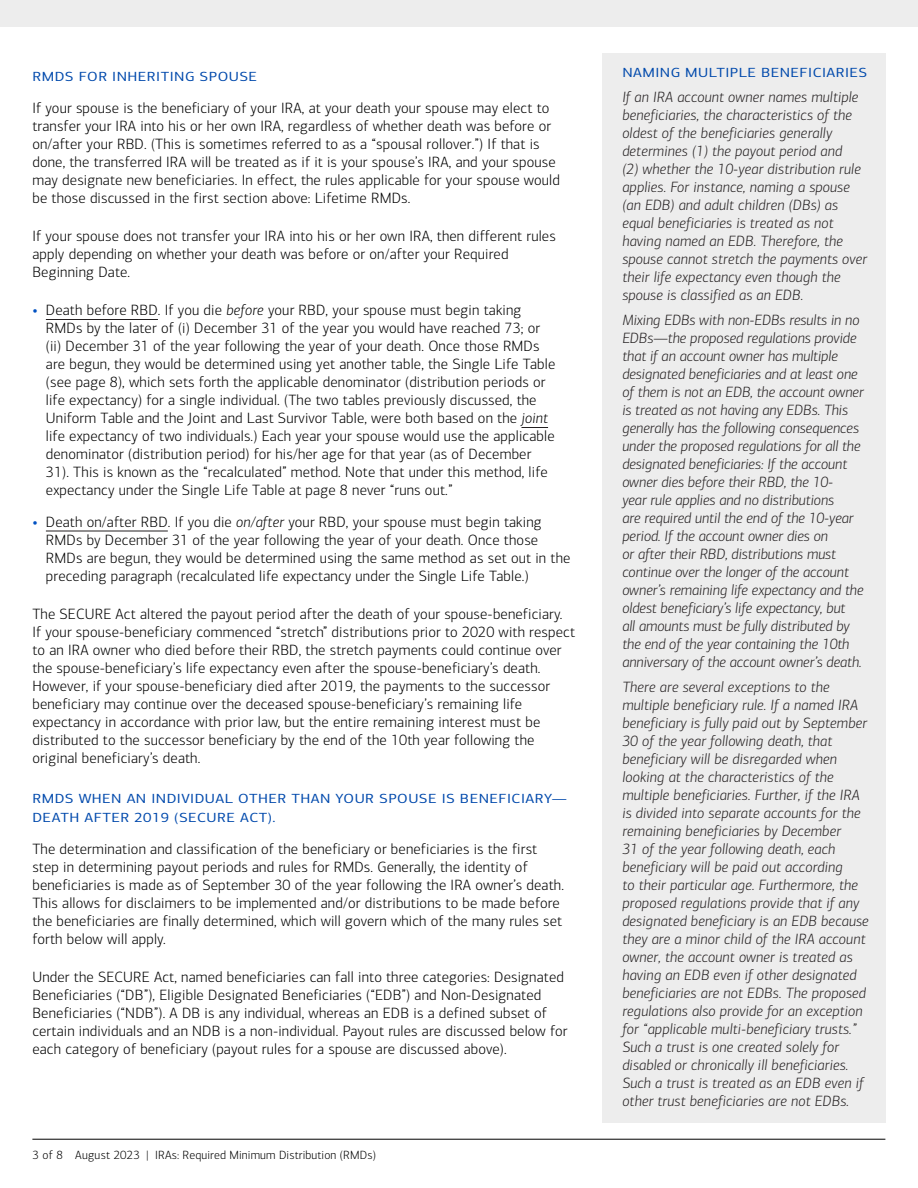
<style>
.page{position:relative;width:918px;height:1188px;background:#fff}
.page>*{position:absolute;margin:0;border:0;box-sizing:border-box;transform-origin:0 0}
.t1{font:300 15px/18px "Connections";letter-spacing:.01em;color:#000}
.t2{font:italic 300 15px/18px "Connections";letter-spacing:.01em;color:#231f20}
.t3{font:13.35px/19.5px "Connections";letter-spacing:.03em;color:#0049ac;scale:1.14 1}
.t4{font:300 12px "Connections";letter-spacing:.01em;color:#000}
.s1{font-weight:500;color:#0052c2}
.s2{font-style:italic}
</style>
<div class="page">
<div style="left:0;top:0;width:918px;height:27px;background:#ededed"></div>
<hr style="left:32px;top:1139px;width:853px;height:1px;background:#000">
<hr style="left:46px;top:319px;width:112px;height:1px;background:#231f20">
<svg style="left:521px;top:427px;width:27px;height:1px"></svg>
<hr style="left:46px;top:531px;width:122px;height:1px;background:#231f20">
<div style="left:602px;top:54px;width:284px;height:47px;background:#ededed"></div>
<div style="left:602px;top:71px;width:284px;height:253px;background:#ededed"></div>
<div style="left:602px;top:293px;width:284px;height:398px;background:#ededed"></div>
<div style="left:602px;top:660px;width:284px;height:463px;background:#ededed"></div>
<h3 class="t3" style="left:32px;top:67px;width:199px">RMDS FOR INHERITING SPOUSE</h3>
<p class="t1" style="left:32px;top:99px;width:529px">If your spouse is the beneficiary of your IRA, at your death your spouse may elect to transfer your IRA into his or her own IRA, regardless of whether death was before or on/after your RBD. (This is sometimes referred to as a “spousal rollover.”) If that is done, the transferred IRA will be treated as if it is your spouse’s IRA, and your spouse may designate new beneficiaries. In effect, the rules applicable for your spouse would be those discussed in the first section above: Lifetime RMDs.</p>
<p class="t1" style="left:32px;top:227px;width:525px">If your spouse does not transfer your IRA into his or her own IRA, then different rules apply depending on whether your death was before or on/after your Required<br>Beginning Date.</p>
<p class="t1" style="left:46px;top:301px;width:511px;text-indent:-14px"><span class="s1">•</span> Death before RBD. If you die <span class="s2">before</span> your RBD, your spouse must begin taking RMDs by the later of (i) December 31 of the year you would have reached 73; or (ii) December 31 of the year following the year of your death. Once those RMDs are begun, they would be determined using yet another table, the Single Life Table (see page 8), which sets forth the applicable denominator (distribution periods or life expectancy) for a single individual. (The two tables previously discussed, the Uniform Table and the Joint and Last Survivor Table, were both based on the <span class="s2">joint </span>life expectancy of two individuals.) Each year your spouse would use the applicable denominator (distribution period) for his/her age for that year (as of December 31). This is known as the “recalculated” method. Note that under this method, life expectancy under the Single Life Table at page 8 never “runs out.”</p>
<p class="t1" style="left:46px;top:513px;width:526px;text-indent:-14px"><span class="s1">•</span> Death on/after RBD. If you die <span class="s2">on/after</span> your RBD, your spouse must begin taking RMDs by December 31 of the year following the year of your death. Once those RMDs are begun, they would be determined using the same method as set out in the preceding paragraph (recalculated life expectancy under the Single Life Table.)</p>
<p class="t1" style="left:32px;top:605px;width:544px">The SECURE Act altered the payout period after the death of your spouse-beneficiary.<br>If your spouse-beneficiary commenced “stretch” distributions prior to 2020 with respect to an IRA owner who died before their RBD, the stretch payments could continue over the spouse-beneficiary’s life expectancy even after the spouse-beneficiary’s death.<br>However, if your spouse-beneficiary died after 2019, the payments to the successor beneficiary may continue over the deceased spouse-beneficiary’s remaining life expectancy in accordance with prior law, but the entire remaining interest must be distributed to the successor beneficiary by the end of the 10th year following the original beneficiary’s death.</p>
<h3 class="t3" style="left:32px;top:788px;width:471px">RMDS WHEN AN INDIVIDUAL OTHER THAN YOUR SPOUSE IS BENEFICIARY—<br>DEATH AFTER 2019 (SECURE ACT).</h3>
<p class="t1" style="left:32px;top:840px;width:533px">The determination and classification of the beneficiary or beneficiaries is the first step in determining payout periods and rules for RMDs. Generally, the identity of beneficiaries is made as of September 30 of the year following the IRA owner’s death.<br>This allows for disclaimers to be implemented and/or distributions to be made before the beneficiaries are finally determined, which will govern which of the many rules set forth below will apply.</p>
<p class="t1" style="left:32px;top:968px;width:537px">Under the SECURE Act, named beneficiaries can fall into three categories: Designated Beneficiaries (“DB”), Eligible Designated Beneficiaries (“EDB”) and Non-Designated Beneficiaries (“NDB”). A DB is any individual, whereas an EDB is a defined subset of certain individuals and an NDB is a non-individual. Payout rules are discussed below for each category of beneficiary (payout rules for a spouse are discussed above).</p>
<p class="t4" style="left:32px;top:1148px;width:345px">3 of 8 August 2023 | IRAs: Required Minimum Distribution (RMDs)</p>
<h3 class="t3" style="left:622px;top:63px;width:216px">NAMING MULTIPLE BENEFICIARIES</h3>
<p class="t2" style="left:622px;top:88px;width:246px">If an IRA account owner names multiple beneficiaries, the characteristics of the oldest of the beneficiaries generally determines (1) the payout period and<br>(2) whether the 10-year distribution rule applies. For instance, naming a spouse (an EDB) and adult children (DBs) as equal beneficiaries is treated as not having named an EDB. Therefore, the spouse cannot stretch the payments over their life expectancy even though the spouse is classified as an EDB.</p>
<p class="t2" style="left:622px;top:311px;width:243px">Mixing EDBs with non-EDBs results in no EDBs—the proposed regulations provide that if an account owner has multiple designated beneficiaries and at least one of them is not an EDB, the account owner is treated as not having any EDBs. This generally has the following consequences under the proposed regulations for all the designated beneficiaries: If the account owner dies before their RBD, the 10-<br>year rule applies and no distributions<br>are required until the end of the 10-year period. If the account owner dies on<br>or after their RBD, distributions must continue over the longer of the account owner’s remaining life expectancy and the oldest beneficiary’s life expectancy, but<br>all amounts must be fully distributed by the end of the year containing the 10th anniversary of the account owner’s death.</p>
<p class="t2" style="left:622px;top:678px;width:248px">There are several exceptions to the multiple beneficiary rule. If a named IRA beneficiary is fully paid out by September 30 of the year following death, that beneficiary will be disregarded when looking at the characteristics of the multiple beneficiaries. Further, if the IRA is divided into separate accounts for the remaining beneficiaries by December<br>31 of the year following death, each beneficiary will be paid out according<br>to their particular age. Furthermore, the proposed regulations provide that if any designated beneficiary is an EDB because they are a minor child of the IRA account owner, the account owner is treated as having an EDB even if other designated beneficiaries are not EDBs. The proposed regulations also provide for an exception for “applicable multi-beneficiary trusts.” Such a trust is one created solely for disabled or chronically ill beneficiaries.<br>Such a trust is treated as an EDB even if other trust beneficiaries are not EDBs.</p>
</div>
